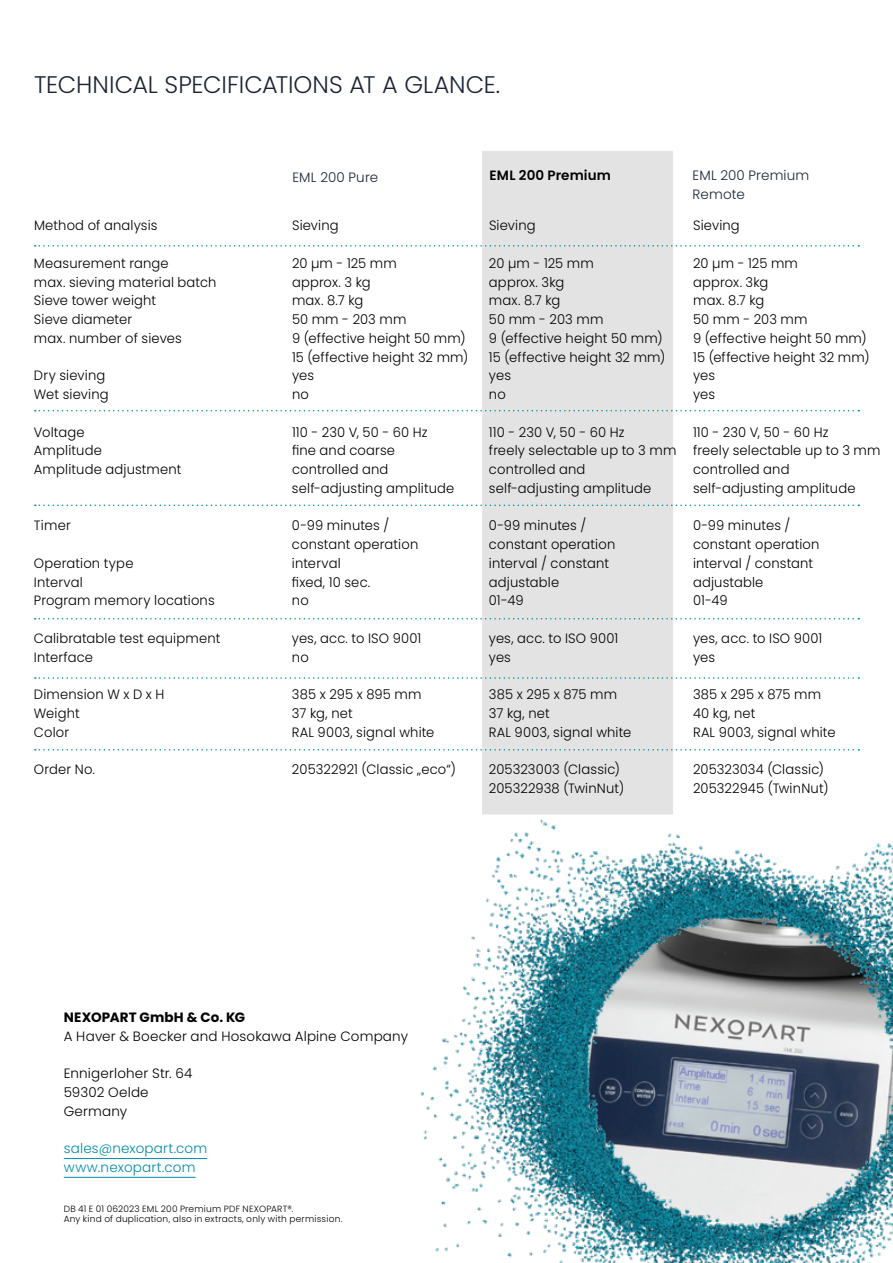
<style>
.page{position:relative;width:893px;height:1263px;background:#fff}
.page>*{position:absolute;margin:0;border:0;box-sizing:border-box;transform-origin:0 0}
.t1{font:300 24px "Poppins";letter-spacing:-.01em;color:#1c2435}
.t2{font:300 13.5px/18.8px "Poppins";letter-spacing:.01em;color:#000}
.t3{font:300 13.5px/18.8px "Poppins";letter-spacing:.01em;color:#008ba7}
.t4{font:300 13.5px/18.8px "Poppins";letter-spacing:.01em;color:#1c2435}
.t5{font:700 13.5px "Poppins";letter-spacing:.01em;color:#000}
.t6{font:600 13.5px "Poppins";letter-spacing:.01em;color:#000}
.t7{font:300 9px/10.8px "Poppins";letter-spacing:.025em;color:#000}
.s1{font-style:inherit}
</style>
<div class="page">
<div style="left:482px;top:151px;width:191px;height:663px;background:#e3e3e3"></div>
<svg style="left:35px;top:245px;width:824px;height:2px"></svg>
<svg style="left:35px;top:410px;width:824px;height:1px"></svg>
<svg style="left:35px;top:749px;width:824px;height:1px"></svg>
<img style="left:420px;top:787px;width:473px;height:476px">
<hr style="left:64px;top:1158px;width:143px;height:1px;background:#008ba7">
<hr style="left:64px;top:1177px;width:131px;height:1px;background:#008ba7">
<svg style="left:35px;top:618px;width:824px;height:1px"></svg>
<svg style="left:35px;top:677px;width:824px;height:2px"></svg>
<svg style="left:35px;top:504px;width:824px;height:2px"></svg>
<h1 class="t1" style="left:34px;top:71px;width:468px">TECHNICAL SPECIFICATIONS AT A GLANCE.</h1>
<p class="t4" style="left:293px;top:168px;width:87px">EML 200 Pure</p>
<p class="t6" style="left:490px;top:168px;width:123px">EML 200 Premium</p>
<p class="t4" style="left:693px;top:166px;width:118px">EML 200 Premium<br>Remote</p>
<p class="t2" style="left:34px;top:216px;width:125px">Method of analysis</p>
<p class="t2" style="left:292px;top:216px;width:48px">Sieving</p>
<p class="t2" style="left:489px;top:216px;width:48px">Sieving</p>
<p class="t2" style="left:693px;top:216px;width:48px">Sieving</p>
<p class="t2" style="left:34px;top:254px;width:136px">Measurement range</p>
<p class="t2" style="left:292px;top:254px;width:106px">20 µm - 125 mm</p>
<p class="t2" style="left:489px;top:254px;width:106px">20 µm - 125 mm</p>
<p class="t2" style="left:693px;top:254px;width:106px">20 µm - 125 mm</p>
<p class="t2" style="left:34px;top:273px;width:184px">max. sieving material batch</p>
<p class="t2" style="left:292px;top:273px;width:80px">approx. 3 kg</p>
<p class="t2" style="left:489px;top:273px;width:77px">approx. 3kg</p>
<p class="t2" style="left:693px;top:273px;width:77px">approx. 3kg</p>
<p class="t2" style="left:34px;top:291px;width:124px">Sieve tower weight</p>
<p class="t2" style="left:292px;top:291px;width:73px">max. 8.7 kg</p>
<p class="t2" style="left:489px;top:291px;width:73px">max. 8.7 kg</p>
<p class="t2" style="left:693px;top:291px;width:73px">max. 8.7 kg</p>
<p class="t2" style="left:34px;top:310px;width:100px">Sieve diameter</p>
<p class="t2" style="left:292px;top:310px;width:116px">50 mm - 203 mm</p>
<p class="t2" style="left:489px;top:310px;width:116px">50 mm - 203 mm</p>
<p class="t2" style="left:693px;top:310px;width:116px">50 mm - 203 mm</p>
<p class="t2" style="left:34px;top:329px;width:149px">max. number of sieves</p>
<p class="t2" style="left:292px;top:329px;width:175px">9 (effective height 50 mm)</p>
<p class="t2" style="left:489px;top:329px;width:175px">9 (effective height 50 mm)</p>
<p class="t2" style="left:693px;top:329px;width:175px">9 (effective height 50 mm)</p>
<p class="t2" style="left:292px;top:348px;width:178px">15 (effective height 32 mm)</p>
<p class="t2" style="left:489px;top:348px;width:178px">15 (effective height 32 mm)</p>
<p class="t2" style="left:693px;top:348px;width:178px">15 (effective height 32 mm)</p>
<p class="t2" style="left:34px;top:366px;width:73px">Dry sieving</p>
<p class="t2" style="left:292px;top:366px;width:24px">yes</p>
<p class="t2" style="left:489px;top:366px;width:24px">yes</p>
<p class="t2" style="left:693px;top:366px;width:24px">yes</p>
<p class="t2" style="left:34px;top:385px;width:76px">Wet sieving</p>
<p class="t2" style="left:292px;top:385px;width:18px">no</p>
<p class="t2" style="left:489px;top:385px;width:18px">no</p>
<p class="t2" style="left:693px;top:385px;width:24px">yes</p>
<p class="t2" style="left:34px;top:423px;width:52px">Voltage</p>
<p class="t2" style="left:292px;top:423px;width:137px">110 - 230 V, 50 - 60 Hz</p>
<p class="t2" style="left:489px;top:423px;width:137px">110 - 230 V, 50 - 60 Hz</p>
<p class="t2" style="left:693px;top:423px;width:137px">110 - 230 V, 50 - 60 Hz</p>
<p class="t2" style="left:34px;top:441px;width:69px">Amplitude</p>
<p class="t2" style="left:292px;top:441px;width:105px">fine and coarse</p>
<p class="t2" style="left:489px;top:441px;width:393px">freely selectable up to 3 mm freely selectable up to 3 mm</p>
<p class="t2" style="left:34px;top:460px;width:149px">Amplitude adjustment</p>
<p class="t2" style="left:292px;top:460px;width:98px">controlled and</p>
<p class="t2" style="left:489px;top:460px;width:98px">controlled and</p>
<p class="t2" style="left:693px;top:460px;width:98px">controlled and</p>
<p class="t2" style="left:292px;top:479px;width:164px">self-adjusting amplitude</p>
<p class="t2" style="left:489px;top:479px;width:164px">self-adjusting amplitude</p>
<p class="t2" style="left:693px;top:479px;width:164px">self-adjusting amplitude</p>
<p class="t2" style="left:34px;top:516px;width:38px">Timer</p>
<p class="t2" style="left:292px;top:516px;width:99px">0-99 minutes /</p>
<p class="t2" style="left:489px;top:516px;width:99px">0-99 minutes /</p>
<p class="t2" style="left:693px;top:516px;width:99px">0-99 minutes /</p>
<p class="t2" style="left:292px;top:535px;width:128px">constant operation</p>
<p class="t2" style="left:489px;top:535px;width:128px">constant operation</p>
<p class="t2" style="left:693px;top:535px;width:128px">constant operation</p>
<p class="t2" style="left:34px;top:554px;width:101px">Operation type</p>
<p class="t2" style="left:292px;top:554px;width:50px">interval</p>
<p class="t2" style="left:489px;top:554px;width:122px">interval / constant</p>
<p class="t2" style="left:693px;top:554px;width:122px">interval / constant</p>
<p class="t2" style="left:34px;top:573px;width:50px">Interval</p>
<p class="t2" style="left:292px;top:573px;width:80px">fixed, 10 sec.</p>
<p class="t2" style="left:489px;top:573px;width:72px">adjustable</p>
<p class="t2" style="left:693px;top:573px;width:72px">adjustable</p>
<p class="t2" style="left:34px;top:591px;width:182px">Program memory locations</p>
<p class="t2" style="left:292px;top:591px;width:18px">no</p>
<p class="t2" style="left:489px;top:591px;width:36px">01-49</p>
<p class="t2" style="left:693px;top:591px;width:36px">01-49</p>
<p class="t2" style="left:34px;top:629px;width:188px">Calibratable test equipment</p>
<p class="t2" style="left:292px;top:629px;width:131px">yes, acc. to ISO 9001</p>
<p class="t2" style="left:489px;top:629px;width:131px">yes, acc. to ISO 9001</p>
<p class="t2" style="left:693px;top:629px;width:131px">yes, acc. to ISO 9001</p>
<p class="t2" style="left:34px;top:648px;width:61px">Interface</p>
<p class="t2" style="left:292px;top:648px;width:18px">no</p>
<p class="t2" style="left:489px;top:648px;width:24px">yes</p>
<p class="t2" style="left:693px;top:648px;width:24px">yes</p>
<p class="t2" style="left:34px;top:685px;width:132px">Dimension W x D x H</p>
<p class="t2" style="left:292px;top:685px;width:131px">385 x 295 x 895 mm</p>
<p class="t2" style="left:489px;top:685px;width:130px">385 x 295 x 875 mm</p>
<p class="t2" style="left:693px;top:685px;width:130px">385 x 295 x 875 mm</p>
<p class="t2" style="left:34px;top:704px;width:47px">Weight</p>
<p class="t2" style="left:292px;top:704px;width:62px">37 kg, net</p>
<p class="t2" style="left:489px;top:704px;width:62px">37 kg, net</p>
<p class="t2" style="left:693px;top:704px;width:64px">40 kg, net</p>
<p class="t2" style="left:34px;top:723px;width:37px">Color</p>
<p class="t2" style="left:292px;top:723px;width:144px">RAL 9003, signal white</p>
<p class="t2" style="left:489px;top:723px;width:144px">RAL 9003, signal white</p>
<p class="t2" style="left:693px;top:723px;width:144px">RAL 9003, signal white</p>
<p class="t2" style="left:34px;top:760px;width:63px">Order No.</p>
<p class="t2" style="left:292px;top:760px;width:165px">205322921 (Classic „eco“)</p>
<p class="t2" style="left:489px;top:760px;width:133px">205323003 (Classic)</p>
<p class="t2" style="left:693px;top:760px;width:132px">205323034 (Classic)</p>
<p class="t2" style="left:489px;top:779px;width:137px">205322938 (TwinNut)</p>
<p class="t2" style="left:693px;top:779px;width:137px">205322945 (TwinNut)</p>
<p class="t5" style="left:64px;top:1009px;width:183px">NEXOPART GmbH &amp; Co. KG</p>
<p class="t2" style="left:64px;top:1026px;width:346px">A Haver &amp; Boecker and Hosokawa Alpine Company</p>
<p class="t2" style="left:64px;top:1064px;width:130px">Ennigerloher Str. 64<br>59302 Oelde<br>Germany</p>
<p class="t3" style="left:64px;top:1139px;width:145px">sales@nexopart.com www.nexopart.com</p>
<p class="t7" style="left:64px;top:1203px;width:280px"><span class="s1">DB 41 E 01 062023 EML 200</span> Premium <span class="s1">PDF NEXOPART®.<br></span>Any kind of duplication, also in extracts, only with permission.</p>
</div>
